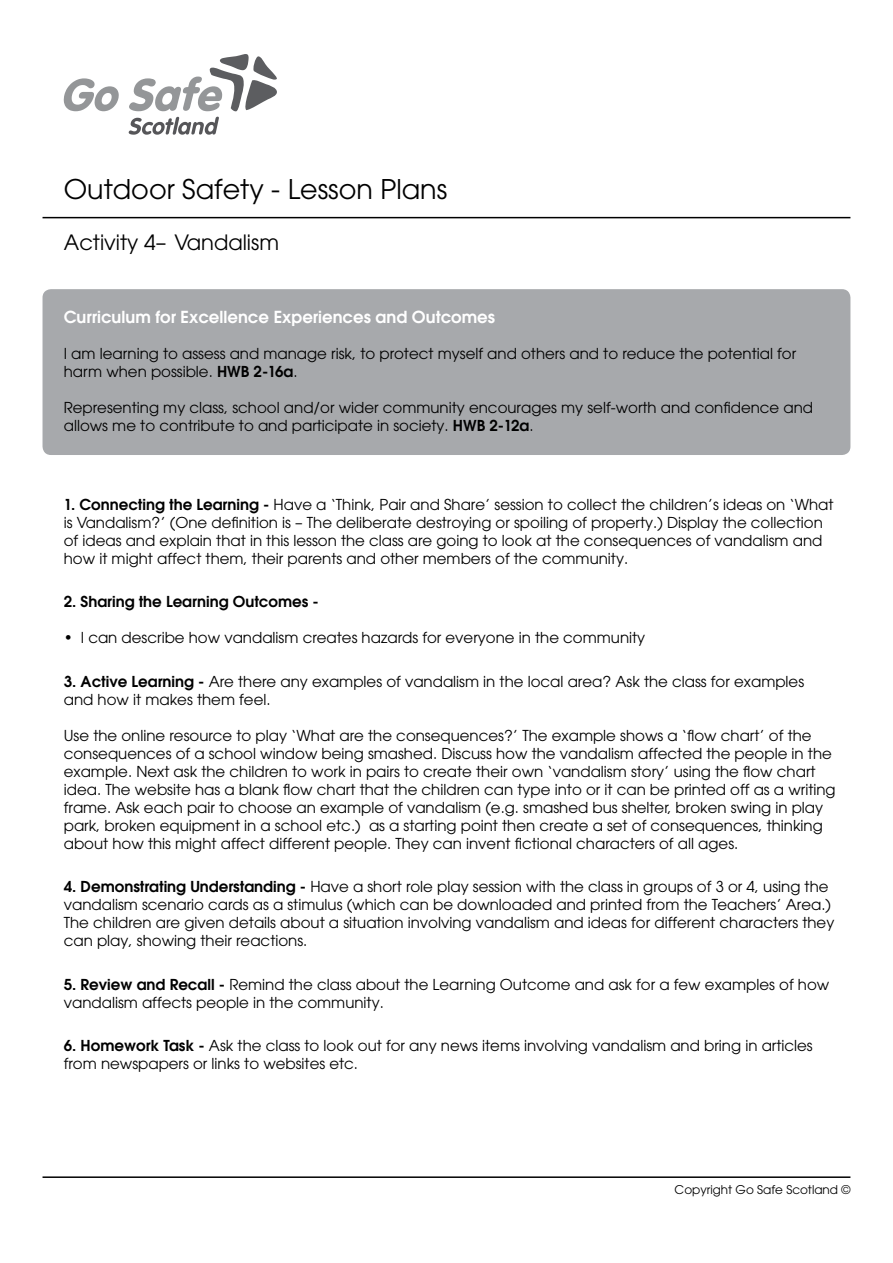
<style>
.page{position:relative;width:893px;height:1263px;background:#fff}
.page>*{position:absolute;margin:0;border:0;box-sizing:border-box;transform-origin:0 0}
.t1{font:27px "Avant Garde";color:#000}
.t2{font:21px "Avant Garde";color:#000}
.t3{font:600 16.5px "Avant Garde";color:#fff}
.t4{font:15px/18px "Avant Garde";color:#000}
.t5{font:600 15px "Avant Garde";color:#000}
.t6{font:12px "Avant Garde";color:#000}
.s1{font-weight:600}
</style>
<div class="page">
<hr style="left:43px;top:1176px;width:807px;height:2px;background:#000">
<div style="left:43px;top:289px;width:807px;height:166px;background:#a7a9ac;border-radius:9px"></div>
<hr style="left:43px;top:217px;width:807px;height:1px;background:#000">
<svg style="left:64px;top:78px;width:55px;height:33px"></svg>
<svg style="left:129px;top:54px;width:148px;height:81px"></svg>
<h1 class="t1" style="left:64px;top:173px;width:385px">Outdoor Safety - Lesson Plans</h1>
<h2 class="t2" style="left:64px;top:230px;width:217px">Activity 4– Vandalism</h2>
<p class="t3" style="left:64px;top:306px;width:433px">Curriculum for Excellence Experiences and Outcomes</p>
<p class="t4" style="left:64px;top:344px;width:734px">I am learning to assess and manage risk, to protect myself and others and to reduce the potential for harm when possible. <span class="s1">HWB 2-16a</span>.</p>
<p class="t4" style="left:64px;top:398px;width:751px">Representing my class, school and/or wider community encourages my self-worth and confidence and allows me to contribute to and participate in society. <span class="s1">HWB 2-12a</span>.</p>
<p class="t4" style="left:64px;top:495px;width:771px"><span class="s1">1. Connecting the Learning -</span> Have a ‘Think, Pair and Share’ session to collect the children’s ideas on ‘What is Vandalism?’ (One definition is – The deliberate destroying or spoiling of property.) Display the collection of ideas and explain that in this lesson the class are going to look at the consequences of vandalism and how it might affect them, their parents and other members of the community.</p>
<p class="t5" style="left:64px;top:592px;width:257px">2. Sharing the Learning Outcomes -</p>
<p class="t4" style="left:64px;top:629px;width:583px">• I can describe how vandalism creates hazards for everyone in the community</p>
<p class="t4" style="left:64px;top:672px;width:742px"><span class="s1">3. Active Learning -</span> Are there any examples of vandalism in the local area? Ask the class for examples and how it makes them feel.</p>
<p class="t4" style="left:64px;top:726px;width:773px">Use the online resource to play ‘What are the consequences?’ The example shows a ‘flow chart’ of the consequences of a school window being smashed. Discuss how the vandalism affected the people in the example. Next ask the children to work in pairs to create their own ‘vandalism story’ using the flow chart idea. The website has a blank flow chart that the children can type into or it can be printed off as a writing frame. Ask each pair to choose an example of vandalism (e.g. smashed bus shelter, broken swing in play park, broken equipment in a school etc.) as a starting point then create a set of consequences, thinking about how this might affect different people. They can invent fictional characters of all ages.</p>
<p class="t4" style="left:64px;top:878px;width:772px"><span class="s1">4. Demonstrating Understanding -</span> Have a short role play session with the class in groups of 3 or 4, using the vandalism scenario cards as a stimulus (which can be downloaded and printed from the Teachers’ Area.)<br>The children are given details about a situation involving vandalism and ideas for different characters they can play, showing their reactions.</p>
<p class="t4" style="left:64px;top:975px;width:767px"><span class="s1">5. Review and Recall -</span> Remind the class about the Learning Outcome and ask for a few examples of how vandalism affects people in the community.</p>
<p class="t4" style="left:64px;top:1037px;width:750px"><span class="s1">6. Homework Task -</span> Ask the class to look out for any news items involving vandalism and bring in articles from newspapers or links to websites etc.</p>
<p class="t6" style="left:675px;top:1182px;width:177px">Copyright Go Safe Scotland ©</p>
</div>
